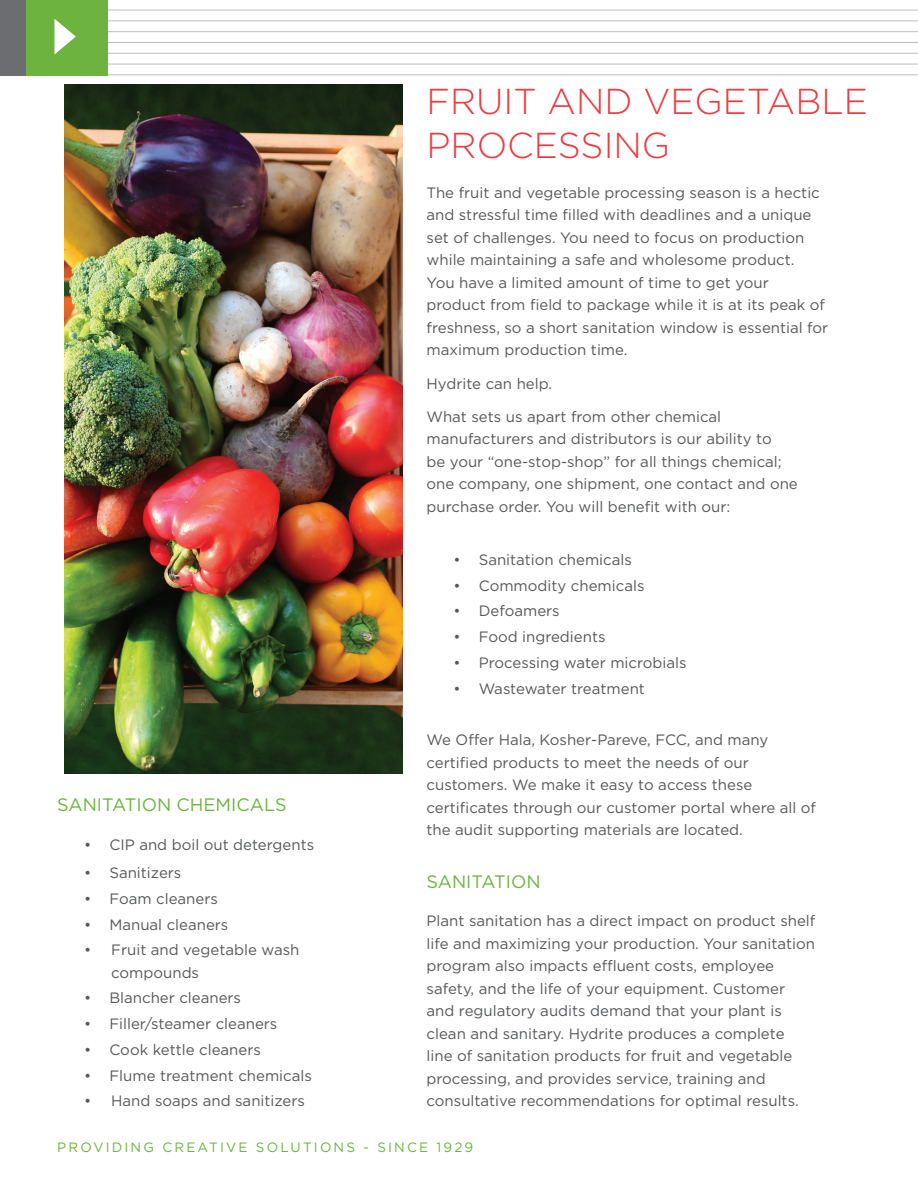
<style>
.page{position:relative;width:918px;height:1188px;background:#fff}
.page>*{position:absolute;margin:0;border:0;box-sizing:border-box;transform-origin:0 0}
.t1{font:300 36px/43.2px "Gotham";color:#ee3a41}
.t2{font:18px "Gotham";color:#6cb43f}
.t3{font:15px/22.5px "Gotham";color:#57585a}
.t4{font:13.5px "Gotham";letter-spacing:.16em;color:#6cb43f}
</style>
<div class="page">
<hr style="left:0;top:10px;width:918px;height:1px;background:#bcbdc0">
<hr style="left:0;top:20px;width:918px;height:1px;background:#bcbdc0">
<hr style="left:0;top:31px;width:918px;height:1px;background:#bcbdc0">
<hr style="left:0;top:42px;width:918px;height:1px;background:#bcbdc0">
<hr style="left:0;top:53px;width:918px;height:1px;background:#bcbdc0">
<hr style="left:0;top:64px;width:918px;height:1px;background:#bcbdc0">
<hr style="left:0;top:74px;width:918px;height:1px;background:#bcbdc0">
<div style="left:0;top:0;width:108px;height:75px;background:#6cb43f"></div>
<div style="left:0;top:0;width:26px;height:75px;background:#6c6d70"></div>
<svg style="left:54px;top:19px;width:22px;height:36px"></svg>
<img style="left:65px;top:84px;width:337px;height:689px">
<h1 class="t1" style="left:427px;top:79px;width:443px">FRUIT AND VEGETABLE<br>PROCESSING</h1>
<p class="t2" style="left:57px;top:794px;width:231px">SANITATION CHEMICALS</p>
<p class="t3" style="left:84px;top:833px;width:231px">• CIP and boil out detergents</p>
<p class="t3" style="left:84px;top:861px;width:99px">• Sanitizers</p>
<p class="t3" style="left:84px;top:887px;width:135px">• Foam cleaners</p>
<p class="t3" style="left:84px;top:913px;width:146px">• Manual cleaners</p>
<p class="t3" style="left:111px;top:938px;width:190px;text-indent:-27px">• Fruit and vegetable wash compounds</p>
<p class="t3" style="left:84px;top:987px;width:158px">• Blancher cleaners</p>
<p class="t3" style="left:84px;top:1012px;width:195px">• Filler/steamer cleaners</p>
<p class="t3" style="left:84px;top:1038px;width:178px">• Cook kettle cleaners</p>
<p class="t3" style="left:84px;top:1064px;width:229px">• Flume treatment chemicals</p>
<p class="t3" style="left:84px;top:1090px;width:222px">• Hand soaps and sanitizers</p>
<p class="t3" style="left:427px;top:181px;width:403px">The fruit and vegetable processing season is a hectic and stressful time filled with deadlines and a unique set of challenges. You need to focus on production while maintaining a safe and wholesome product.<br>You have a limited amount of time to get your product from field to package while it is at its peak of freshness, so a short sanitation window is essential for maximum production time.</p>
<p class="t3" style="left:427px;top:372px;width:127px">Hydrite can help.</p>
<p class="t3" style="left:427px;top:405px;width:373px">What sets us apart from other chemical manufacturers and distributors is our ability to<br>be your “one-stop-shop” for all things chemical; one company, one shipment, one contact and one purchase order. You will benefit with our:</p>
<p class="t3" style="left:454px;top:548px;width:180px">• Sanitation chemicals</p>
<p class="t3" style="left:454px;top:574px;width:192px">• Commodity chemicals</p>
<p class="t3" style="left:454px;top:600px;width:108px">• Defoamers</p>
<p class="t3" style="left:454px;top:625px;width:153px">• Food ingredients</p>
<p class="t3" style="left:454px;top:651px;width:235px">• Processing water microbials</p>
<p class="t3" style="left:454px;top:677px;width:193px">• Wastewater treatment</p>
<p class="t3" style="left:427px;top:728px;width:391px">We Offer Hala, Kosher-Pareve, FCC, and many certified products to meet the needs of our customers. We make it easy to access these certificates through our customer portal where all of the audit supporting materials are located.</p>
<p class="t2" style="left:427px;top:870px;width:115px">SANITATION</p>
<p class="t3" style="left:427px;top:910px;width:390px">Plant sanitation has a direct impact on product shelf life and maximizing your production. Your sanitation program also impacts effluent costs, employee safety, and the life of your equipment. Customer and regulatory audits demand that your plant is clean and sanitary. Hydrite produces a complete<br>line of sanitation products for fruit and vegetable processing, and provides service, training and consultative recommendations for optimal results.</p>
<p class="t4" style="left:57px;top:1138px;width:418px">PROVIDING CREATIVE SOLUTIONS - SINCE 1929</p>
</div>
